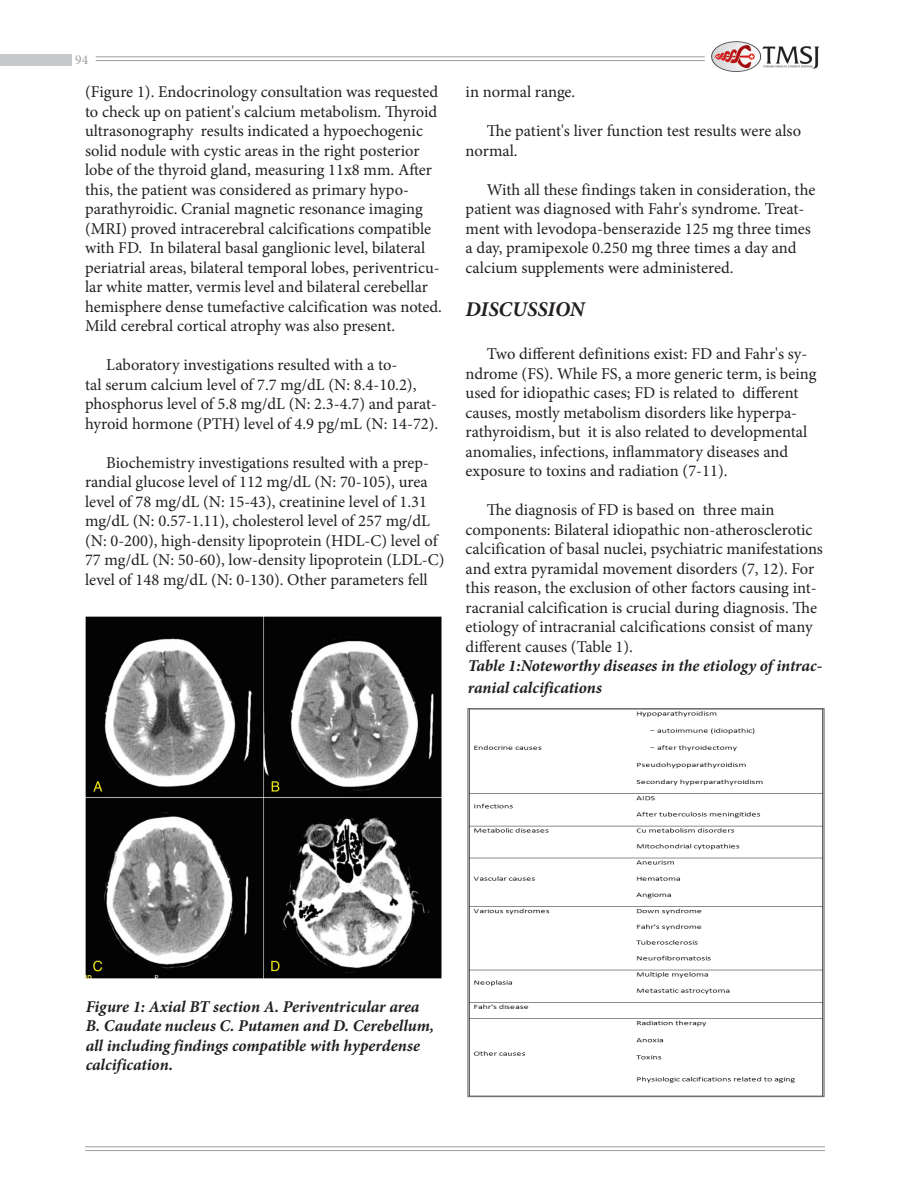
<style>
.page{position:relative;width:910px;height:1191px;background:#fff}
.page>*{position:absolute;margin:0;border:0;box-sizing:border-box;transform-origin:0 0}
.t1{font:italic 700 21px "Minion Pro";color:#231f20}
.t2{font:16.5px/19.5px "Minion Pro";color:#231f20}
.t3{font:italic 700 16.5px/19.5px "Minion Pro";letter-spacing:-.005em;color:#231f20}
.t4{font:13.5px "Minion Pro";color:#9d9fa2}
</style>
<div class="page">
<img style="left:711px;top:41px;width:107px;height:31px">
<hr style="left:96px;top:60px;width:609px;height:1px;background:#9d9fa2">
<hr style="left:96px;top:56px;width:609px;height:1px;background:#9d9fa2">
<hr style="left:85px;top:1150px;width:740px;height:1px;background:#9d9fa2">
<hr style="left:85px;top:1146px;width:740px;height:1px;background:#9d9fa2">
<div style="left:0;top:54px;width:71px;height:11px;background:#c7c8ca"></div>
<img style="left:85px;top:617px;width:356px;height:361px">
<img style="left:468px;top:708px;width:356px;height:389px">
<p class="t4" style="left:75px;top:51px;width:14px">94</p>
<p class="t2" style="left:85px;top:82px;width:358px">(Figure 1). Endocrinology consultation was requested to check up on patient's calcium metabolism. Thyroid ultrasonography results indicated a hypoechogenic solid nodule with cystic areas in the right posterior lobe of the thyroid gland, measuring 11x8 mm. After this, the patient was considered as primary hypo&shy;parathyroidic. Cranial magnetic resonance imaging (MRI) proved intracerebral calcifications compatible with FD. In bilateral basal ganglionic level, bilateral periatrial areas, bilateral temporal lobes, periventricu&shy;lar white matter, vermis level and bilateral cerebellar hemisphere dense tumefactive calcification was noted.<br>Mild cerebral cortical atrophy was also present.</p>
<p class="t2" style="left:85px;top:355px;width:355px;text-indent:21px">Laboratory investigations resulted with a to-<br>tal serum calcium level of 7.7 mg/dL (N: 8.4-10.2), phosphorus level of 5.8 mg/dL (N: 2.3-4.7) and parat&shy;hyroid hormone (PTH) level of 4.9 pg/mL (N: 14-72).</p>
<p class="t2" style="left:85px;top:453px;width:361px;text-indent:21px">Biochemistry investigations resulted with a prep&shy;randial glucose level of 112 mg/dL (N: 70-105), urea level of 78 mg/dL (N: 15-43), creatinine level of 1.31 mg/dL (N: 0.57-1.11), cholesterol level of 257 mg/dL (N: 0-200), high-density lipoprotein (HDL-C) level of 77 mg/dL (N: 50-60), low-density lipoprotein (LDL-C) level of 148 mg/dL (N: 0-130). Other parameters fell</p>
<p class="t2" style="left:466px;top:82px;width:111px">in normal range.</p>
<p class="t2" style="left:466px;top:121px;width:337px;text-indent:21px">The patient's liver function test results were also normal.</p>
<p class="t2" style="left:466px;top:180px;width:351px;text-indent:21px">With all these findings taken in consideration, the patient was diagnosed with Fahr's syndrome. Treat&shy;ment with levodopa-benserazide 125 mg three times a day, pramipexole 0.250 mg three times a day and calcium supplements were administered.</p>
<p class="t1" style="left:466px;top:294px;width:121px">DISCUSSION</p>
<p class="t2" style="left:466px;top:344px;width:352px;text-indent:21px">Two different definitions exist: FD and Fahr's sy&shy;ndrome (FS). While FS, a more generic term, is being used for idiopathic cases; FD is related to different causes, mostly metabolism disorders like hyperpa&shy;rathyroidism, but it is also related to developmental anomalies, infections, inflammatory diseases and exposure to toxins and radiation (7-11).</p>
<p class="t2" style="left:466px;top:500px;width:359px;text-indent:21px">The diagnosis of FD is based on three main components: Bilateral idiopathic non-atherosclerotic calcification of basal nuclei, psychiatric manifestations and extra pyramidal movement disorders (7, 12). For this reason, the exclusion of other factors causing int&shy;racranial calcification is crucial during diagnosis. The etiology of intracranial calcifications consist of many different causes (Table 1).</p>
<p class="t3" style="left:468px;top:655px;width:356px;line-height:21.6px">Table 1:Noteworthy diseases in the etiology of intrac&shy;ranial calcifications</p>
<p class="t3" style="left:86px;top:996px;width:350px">Figure 1: Axial BT section A. Periventricular area B. Caudate nucleus C. Putamen and D. Cerebellum, all including findings compatible with hyperdense calcification.</p>
</div>
